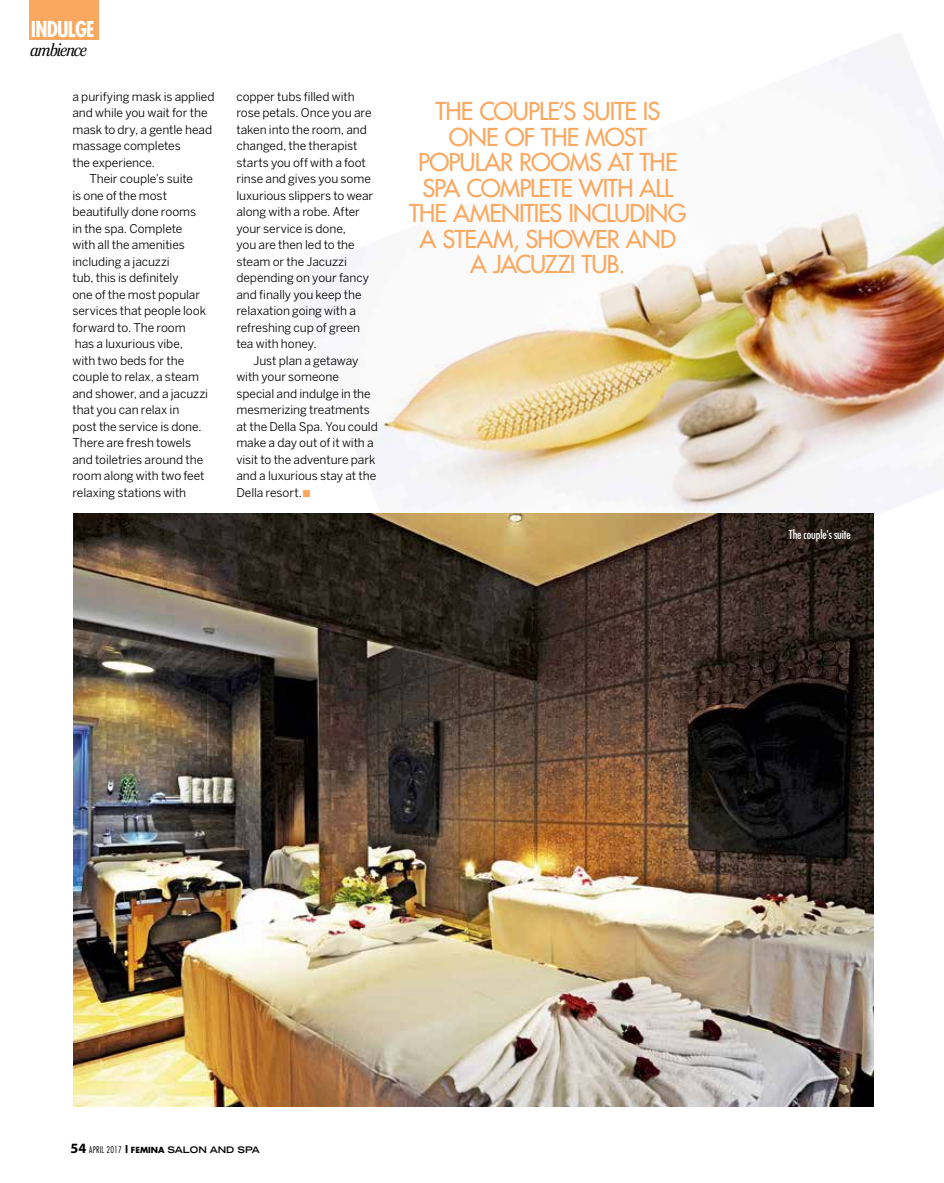
<style>
.page{position:relative;width:944px;height:1183px;background:#fff}
.page>*{position:absolute;margin:0;border:0;box-sizing:border-box;transform-origin:0 0}
.t1{font:24px/25.5px "Futura";letter-spacing:-.035em;color:#faa85f;text-align:center}
.t2{font:700 condensed 21.3px "Futura";letter-spacing:-.04em;color:#fff}
.t3{font:italic 300 17.7px "Rocky";letter-spacing:-.04em;color:#000}
.t4{font:12px/16.5px "Benton Sans";letter-spacing:-.005em;color:#000}
.t5{font:condensed 12px "Futura";letter-spacing:-.005em;color:#fff}
.t6{font:700 expanded 9px "Trade Gothic LH";color:#000}
.s1{color:#faa85f}
.s2{font-family:"Myriad";font-stretch:normal;font-size:14.25px}
.s3{font-family:"Futura";font-weight:300;font-stretch:condensed}
.s4{font-family:"Myriad";font-stretch:normal;font-size:11.25px}
.s5{font-family:"Futura";font-stretch:normal;font-size:8.25px}
</style>
<div class="page">
<img style="left:298px;top:44px;width:646px;height:641px">
<img style="left:74px;top:513px;width:799px;height:593px">
<div style="left:29px;top:0;width:69px;height:40px;background:#faa85f"></div>
<h2 class="t2" style="left:31px;top:16px;width:65px">INDULGE</h2>
<h3 class="t3" style="left:31px;top:42px;width:58px">ambience</h3>
<p class="t4" style="left:72px;top:88px;width:144px">a purifying mask is applied</p>
<p class="t4" style="left:72px;top:105px;width:137px">and while you wait for the</p>
<p class="t4" style="left:72px;top:121px;width:141px">mask to dry, a gentle head</p>
<p class="t4" style="left:72px;top:138px;width:110px">massage completes</p>
<p class="t4" style="left:72px;top:154px;width:84px">the experience.</p>
<p class="t4" style="left:89px;top:171px;width:105px">Their couple’s suite</p>
<p class="t4" style="left:72px;top:187px;width:96px">is one of the most</p>
<p class="t4" style="left:72px;top:204px;width:125px">beautifully done rooms</p>
<p class="t4" style="left:72px;top:220px;width:111px">in the spa. Complete</p>
<p class="t4" style="left:72px;top:237px;width:114px">with all the amenities</p>
<p class="t4" style="left:72px;top:253px;width:99px">including a jacuzzi</p>
<p class="t4" style="left:72px;top:270px;width:108px">tub, this is definitely</p>
<p class="t4" style="left:72px;top:286px;width:129px">one of the most popular</p>
<p class="t4" style="left:72px;top:303px;width:135px">services that people look</p>
<p class="t4" style="left:72px;top:319px;width:115px">forward to. The room</p>
<p class="t4" style="left:75px;top:336px;width:110px">has a luxurious vibe,</p>
<p class="t4" style="left:72px;top:352px;width:113px">with two beds for the</p>
<p class="t4" style="left:72px;top:369px;width:128px">couple to relax, a steam</p>
<p class="t4" style="left:72px;top:385px;width:137px">and shower, and a jacuzzi</p>
<p class="t4" style="left:72px;top:402px;width:108px">that you can relax in</p>
<p class="t4" style="left:72px;top:418px;width:131px">post the service is done.</p>
<p class="t4" style="left:72px;top:435px;width:120px">There are fresh towels</p>
<p class="t4" style="left:72px;top:451px;width:132px">and toiletries around the</p>
<p class="t4" style="left:72px;top:468px;width:134px">room along with two feet</p>
<p class="t4" style="left:72px;top:484px;width:115px">relaxing stations with</p>
<p class="t4" style="left:236px;top:88px;width:138px">copper tubs filled with rose petals. Once you are taken into the room, and changed, the therapist starts you off with a foot rinse and gives you some luxurious slippers to wear along with a robe. After your service is done,<br>you are then led to the steam or the Jacuzzi depending on your fancy and finally you keep the relaxation going with a refreshing cup of green tea with honey.</p>
<p class="t4" style="left:236px;top:352px;width:143px;text-indent:17px">Just plan a getaway with your someone special and indulge in the mesmerizing treatments at the Della Spa. You could make a day out of it with a visit to the adventure park and a luxurious stay at the</p>
<p class="t4" style="left:236px;top:484px;width:76px">Della resort.<span class="s1">■</span></p>
<h1 class="t1" style="left:409px;top:98px;width:279px">THE COUPLE’S SUITE IS<br>ONE OF THE MOST<br>POPULAR ROOMS AT THE<br>SPA COMPLETE WITH ALL<br>THE AMENITIES INCLUDING<br>A STEAM, SHOWER AND<br>A JACUZZI TUB.</h1>
<p class="t5" style="left:789px;top:527px;width:64px">The couple's suite</p>
<p class="t6" style="left:71px;top:1143px;width:191px"><span class="s2">54</span> <span class="s3">APRIL 2017</span> <span class="s4">l</span> <span class="s5">FEMINA</span> SALON AND SPA</p>
</div>
